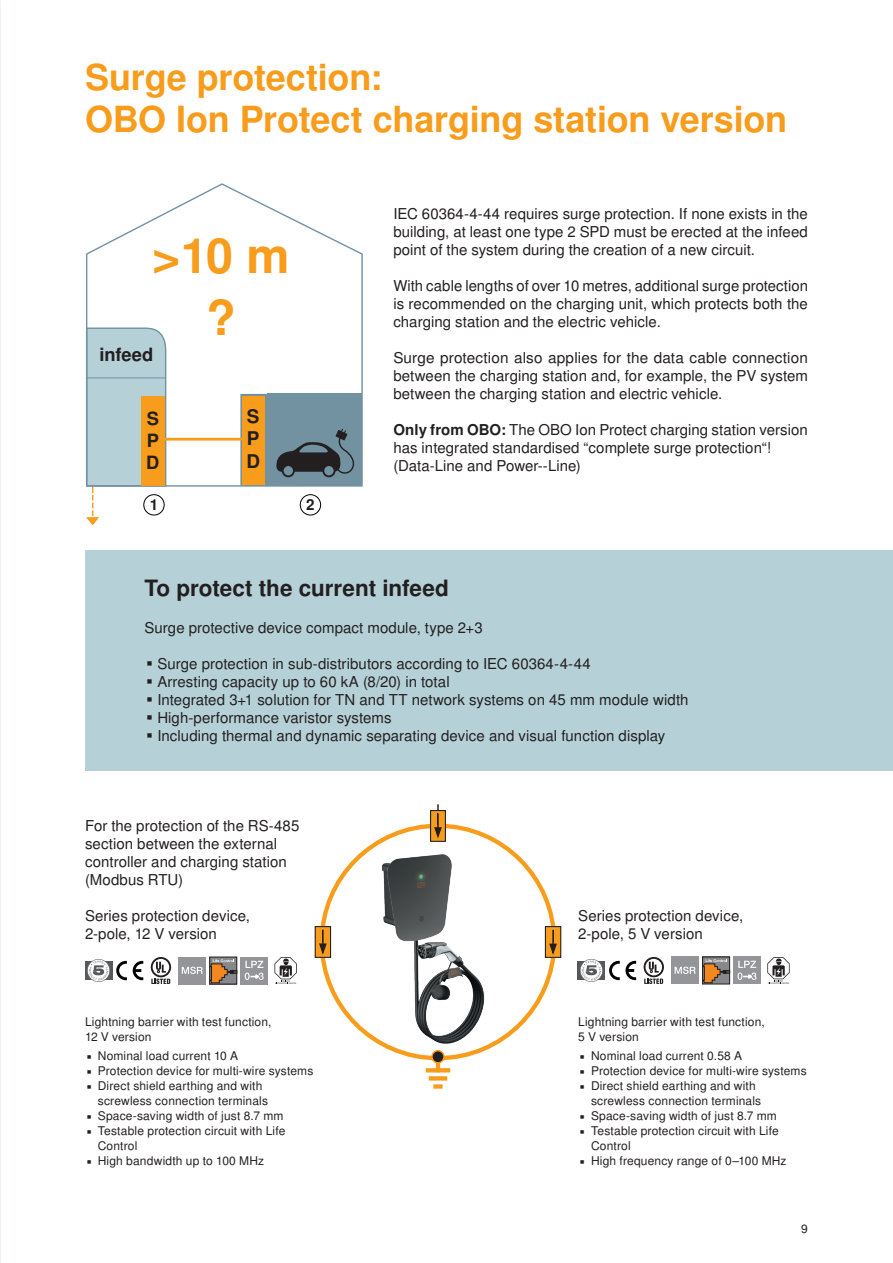
<style>
.page{position:relative;width:893px;height:1263px;background:#fff}
.page>*{position:absolute;margin:0;border:0;box-sizing:border-box;transform-origin:0 0}
.t1{font:700 48.45px "Nimbus San LOT";color:#f89c1c}
.t2{font:700 36px/42px "Nimbus San LOT";letter-spacing:-.005em;color:#f89c1c}
.t3{font:34.5px "Nimbus San LOT";color:#231f20}
.t4{font:27.6px "Nimbus San LOT";color:#231f20}
.t5{font:700 22.5px "Nimbus San LOT";color:#231f20}
.t6{font:700 18.9px/22.6px "Nimbus San LOT";color:#231f20;text-align:justify}
.t7{font:700 18.3px/21.9px "Nimbus San LOT";color:#231f20;text-align:justify}
.t8{font:700 15.15px "Nimbus San LOT";color:#231f20}
.t9{font:15px/18px "Nimbus San LOT";letter-spacing:.005em;color:#231f20}
.t10{font:12px/15px "Nimbus San LOT";letter-spacing:.01em;color:#231f20}
.s1{font-weight:700}
</style>
<div class="page">
<svg style="left:86px;top:487px;width:79px;height:38px"></svg>
<svg style="left:86px;top:183px;width:277px;height:304px"></svg>
<div style="left:144px;top:494px;width:20px;height:21px;border:1px solid #000002;border-radius:50%"></div>
<div style="left:300px;top:494px;width:21px;height:21px;border:1px solid #000002;border-radius:50%"></div>
<div style="left:141px;top:396px;width:24px;height:89px;background:#f89c1c"></div>
<hr style="left:87px;top:377px;width:79px;height:1px;background:#7292a1">
<hr style="left:164px;top:438px;width:79px;height:3px;background:#f89c1c">
<svg style="left:240px;top:394px;width:122px;height:92px;background:#828577"></svg>
<div style="left:85px;top:550px;width:808px;height:221px;background:#b5d1d7"></div>
<div style="left:210px;top:957px;width:27px;height:27px;border:1px solid #231f20"></div>
<svg style="left:210px;top:959px;width:27px;height:24px"></svg>
<div style="left:241px;top:957px;width:27px;height:27px;background:#939598"></div>
<svg style="left:245px;top:961px;width:19px;height:19px"></svg>
<div style="left:179px;top:957px;width:27px;height:27px;background:#939598"></div>
<svg style="left:182px;top:967px;width:21px;height:7px"></svg>
<svg style="left:133px;top:961px;width:10px;height:19px"></svg>
<svg style="left:85px;top:959px;width:42px;height:23px"></svg>
<svg style="left:151px;top:957px;width:20px;height:27px"></svg>
<svg style="left:274px;top:957px;width:23px;height:27px"></svg>
<div style="left:703px;top:957px;width:27px;height:27px;border:1px solid #231f20"></div>
<svg style="left:703px;top:959px;width:27px;height:24px"></svg>
<div style="left:734px;top:957px;width:27px;height:27px;background:#939598"></div>
<svg style="left:738px;top:961px;width:18px;height:19px"></svg>
<div style="left:671px;top:957px;width:27px;height:27px;background:#939598"></div>
<svg style="left:675px;top:966px;width:21px;height:8px"></svg>
<svg style="left:578px;top:959px;width:58px;height:23px"></svg>
<svg style="left:644px;top:957px;width:20px;height:27px"></svg>
<svg style="left:767px;top:957px;width:23px;height:27px"></svg>
<img style="left:326px;top:830px;width:227px;height:228px">
<hr style="left:436px;top:1060px;width:4px;height:12px;background:#f89c1c">
<svg style="left:426px;top:1068px;width:24px;height:4px"></svg>
<svg style="left:429px;top:1076px;width:18px;height:4px"></svg>
<div style="left:433px;top:1084px;width:10px;height:5px;background:#f89c1c"></div>
<svg style="left:432px;top:1051px;width:12px;height:12px"></svg>
<div style="left:431px;top:1050px;width:14px;height:13px;border:1px solid #f89c1c;border-radius:50%"></div>
<div style="left:315px;top:926px;width:16px;height:31px;background:#f89c1c"></div>
<div style="left:315px;top:926px;width:16px;height:32px;border:1px solid #231f20"></div>
<div style="left:545px;top:926px;width:16px;height:31px;background:#f89c1c"></div>
<div style="left:545px;top:926px;width:16px;height:32px;border:1px solid #231f20"></div>
<div style="left:431px;top:810px;width:14px;height:31px;background:#f89c1c"></div>
<div style="left:430px;top:810px;width:16px;height:32px;border:1px solid #231f20"></div>
<svg style="left:548px;top:930px;width:10px;height:27px"></svg>
<svg style="left:433px;top:804px;width:10px;height:37px"></svg>
<svg style="left:318px;top:920px;width:10px;height:37px"></svg>
<h2 class="t2" style="left:85px;top:57px;width:704px">Surge protection:<br>OBO Ion Protect charging station version</h2>
<h1 class="t1" style="left:153px;top:227px;width:138px">&gt;10 m</h1>
<p class="t7" style="left:99px;top:344px;width:55px">infeed</p>
<h1 class="t1" style="left:206px;top:289px;width:31px">?</h1>
<p class="t7" style="left:146px;top:408px;width:15px">S P D</p>
<p class="t6" style="left:246px;top:405px;width:15px">S P D</p>
<p class="t8" style="left:150px;top:495px;width:10px">1</p>
<p class="t8" style="left:306px;top:495px;width:10px">2</p>
<p class="t9" style="left:393px;top:205px;width:416px;text-align:justify">IEC 60364-4-44 requires surge protection. If none exists in the building, at least one type 2 SPD must be erected at the infeed point of the system during the creation of a new circuit.</p>
<p class="t9" style="left:393px;top:277px;width:416px;text-align:justify">With cable lengths of over 10 metres, additional surge protection is recommended on the charging unit, which protects both the charging station and the electric vehicle.</p>
<p class="t9" style="left:393px;top:349px;width:416px;text-align:justify">Surge protection also applies for the data cable connection between the charging station and, for example, the PV system between the charging station and electric vehicle.</p>
<p class="t9" style="left:393px;top:421px;width:416px"><span class="s1">Only from OBO:</span> The OBO Ion Protect charging station version has integrated standardised “complete surge protection“! (Data-Line and Power--Line)</p>
<h3 class="t5" style="left:145px;top:575px;width:306px">To protect the current infeed</h3>
<p class="t9" style="left:145px;top:619px;width:340px">Surge protective device compact module, type 2+3</p>
<h3 class="t3" style="left:145px;top:643px;width:11px">·</h3>
<p class="t9" style="left:157px;top:655px;width:435px">Surge protection in sub-distributors according to IEC 60364-4-44</p>
<h3 class="t3" style="left:145px;top:661px;width:11px">·</h3>
<p class="t9" style="left:157px;top:673px;width:294px">Arresting capacity up to 60 kA (8/20) in total</p>
<h3 class="t3" style="left:145px;top:679px;width:11px">·</h3>
<p class="t9" style="left:157px;top:691px;width:533px">Integrated 3+1 solution for TN and TT network systems on 45 mm module width</p>
<h3 class="t3" style="left:145px;top:697px;width:11px">·</h3>
<p class="t9" style="left:157px;top:709px;width:236px">High-performance varistor systems</p>
<h3 class="t3" style="left:145px;top:715px;width:11px">·</h3>
<p class="t9" style="left:157px;top:727px;width:510px">Including thermal and dynamic separating device and visual function display</p>
<p class="t9" style="left:85px;top:817px;width:216px">For the protection of the RS-485 section between the external controller and charging station (Modbus RTU)</p>
<p class="t9" style="left:85px;top:907px;width:167px">Series protection device,<br>2-pole, 12 V version</p>
<p class="t10" style="left:85px;top:1014px;width:188px">Lightning barrier with test function,<br>12 V version</p>
<h3 class="t4" style="left:85px;top:1041px;width:9px">·</h3>
<p class="t10" style="left:98px;top:1048px;width:142px">Nominal load current 10 A</p>
<h3 class="t4" style="left:85px;top:1056px;width:9px">·</h3>
<p class="t10" style="left:98px;top:1063px;width:217px">Protection device for multi-wire systems</p>
<h3 class="t4" style="left:85px;top:1071px;width:9px">·</h3>
<p class="t10" style="left:98px;top:1078px;width:172px">Direct shield earthing and with screwless connection terminals</p>
<h3 class="t4" style="left:85px;top:1101px;width:9px">·</h3>
<p class="t10" style="left:98px;top:1108px;width:187px">Space-saving width of just 8.7 mm</p>
<h3 class="t4" style="left:85px;top:1116px;width:9px">·</h3>
<p class="t10" style="left:98px;top:1123px;width:189px">Testable protection circuit with Life<br>Control</p>
<h3 class="t4" style="left:85px;top:1146px;width:9px">·</h3>
<p class="t10" style="left:98px;top:1153px;width:168px">High bandwidth up to 100 MHz</p>
<p class="t9" style="left:578px;top:907px;width:167px">Series protection device,<br>2-pole, 5 V version</p>
<p class="t10" style="left:578px;top:1014px;width:188px">Lightning barrier with test function,<br>5 V version</p>
<h3 class="t4" style="left:578px;top:1041px;width:9px">·</h3>
<p class="t10" style="left:591px;top:1048px;width:153px">Nominal load current 0.58 A</p>
<h3 class="t4" style="left:578px;top:1056px;width:9px">·</h3>
<p class="t10" style="left:591px;top:1063px;width:217px">Protection device for multi-wire systems</p>
<h3 class="t4" style="left:578px;top:1071px;width:9px">·</h3>
<p class="t10" style="left:591px;top:1078px;width:172px">Direct shield earthing and with screwless connection terminals</p>
<h3 class="t4" style="left:578px;top:1101px;width:9px">·</h3>
<p class="t10" style="left:591px;top:1108px;width:187px">Space-saving width of just 8.7 mm</p>
<h3 class="t4" style="left:578px;top:1116px;width:9px">·</h3>
<p class="t10" style="left:591px;top:1123px;width:189px">Testable protection circuit with Life<br>Control</p>
<h3 class="t4" style="left:578px;top:1146px;width:9px">·</h3>
<p class="t10" style="left:591px;top:1153px;width:197px">High frequency range of 0–100 MHz</p>
<p class="t10" style="left:801px;top:1222px;width:8px">9</p>
</div>
